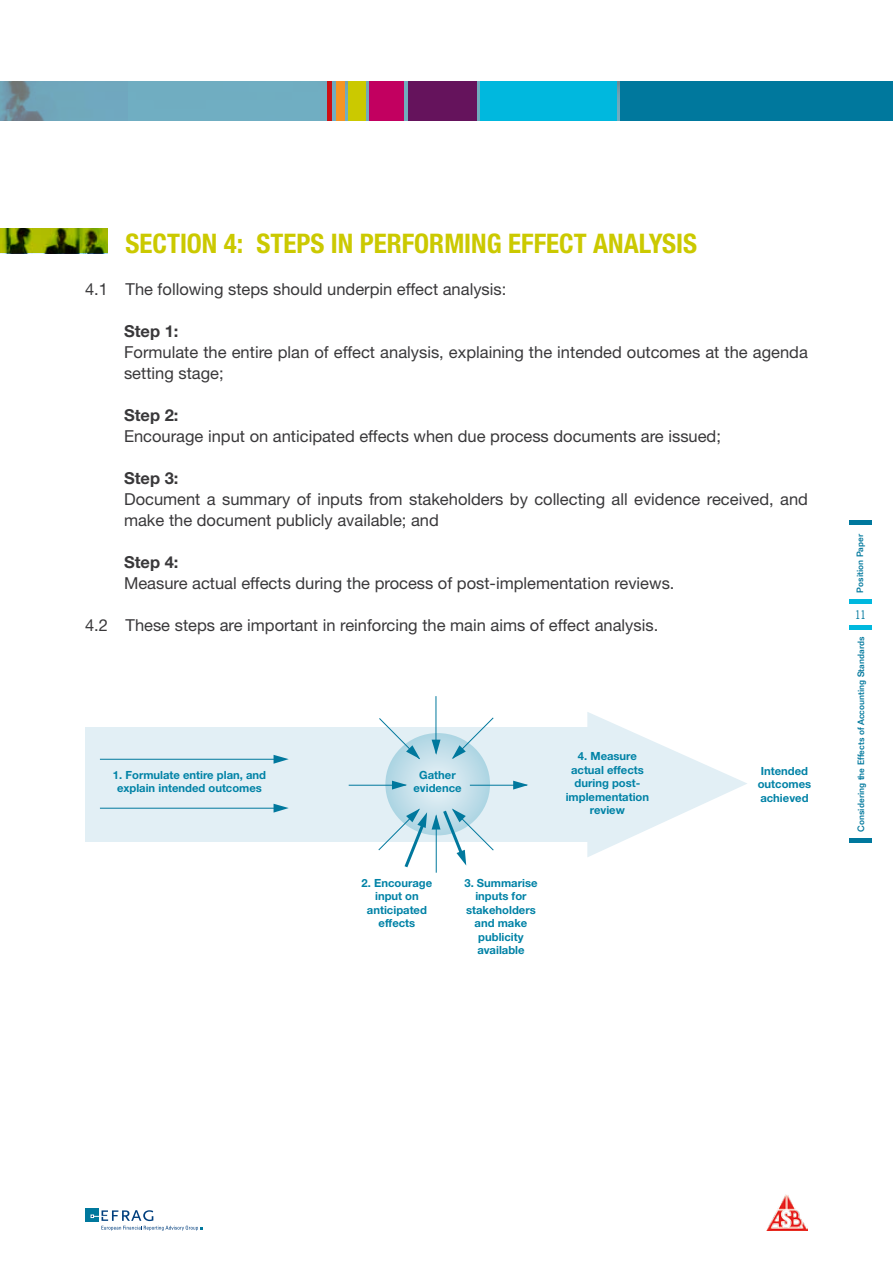
<style>
.page{position:relative;width:893px;height:1263px;background:#fff}
.page>*{position:absolute;margin:0;border:0;box-sizing:border-box;transform-origin:0 0}
.t1{font:700 condensed 27px "Helvetica Neue LT Std";color:#cbc900}
.t2{font:16.5px/21px "Helvetica Neue LT Std";color:#39383a}
.t3{font:700 16.5px "Helvetica Neue LT Std";color:#39383a}
.t4{font:12px "Trade Gothic LT Std Cn 18";color:#00789d}
.t5{font:700 11.25px/13.5px "Helvetica Neue LT Std";color:#0082a6;text-align:center}
.t6{font:500 9px "Folio Std";color:#00789d}
</style>
<div class="page">
<svg style="left:0;top:81px;width:621px;height:40px;fill:#70adc1"></svg>
<div style="left:327px;top:40px;width:5px;height:151px;background:#cb0f16"></div>
<div style="left:336px;top:40px;width:8px;height:151px;background:#f59425"></div>
<div style="left:349px;top:40px;width:17px;height:151px;background:#cbc900"></div>
<div style="left:370px;top:40px;width:34px;height:151px;background:#c20060"></div>
<div style="left:408px;top:40px;width:68px;height:151px;background:#65135c"></div>
<div style="left:480px;top:40px;width:137px;height:151px;background:#00b8de"></div>
<div style="left:621px;top:40px;width:272px;height:151px;background:#00789d"></div>
<div style="left:0;top:0;width:893px;height:81px;background:#fff"></div>
<div style="left:0;top:121px;width:893px;height:83px;background:#fff"></div>
<hr style="left:849px;top:626px;width:23px;height:4px;background:#00b8de">
<hr style="left:849px;top:599px;width:23px;height:4px;background:#00b8de">
<hr style="left:849px;top:838px;width:23px;height:4px;background:#00789d">
<hr style="left:849px;top:521px;width:23px;height:4px;background:#00789d">
<div style="left:85px;top:1208px;width:14px;height:13px;background:#00789d"></div>
<svg style="left:91px;top:1210px;width:112px;height:20px"></svg>
<img style="left:767px;top:1194px;width:41px;height:36px">
<svg style="left:587px;top:712px;width:160px;height:145px"></svg>
<div style="left:85px;top:727px;width:521px;height:115px;background:#e2eff5"></div>
<svg style="left:385px;top:733px;width:105px;height:102px"></svg>
<img style="left:0;top:229px;width:108px;height:24px">
<hr style="left:100px;top:808px;width:175px;height:1px;background:#00789d">
<hr style="left:100px;top:759px;width:175px;height:1px;background:#00789d">
<svg style="left:274px;top:755px;width:15px;height:9px"></svg>
<hr style="left:349px;top:785px;width:57px;height:1px;background:#00789d">
<svg style="left:392px;top:781px;width:15px;height:8px"></svg>
<hr style="left:470px;top:785px;width:57px;height:1px;background:#00789d">
<svg style="left:513px;top:781px;width:15px;height:8px"></svg>
<svg style="left:452px;top:717px;width:42px;height:42px"></svg>
<hr style="left:436px;top:816px;width:1px;height:57px;background:#00789d">
<svg style="left:379px;top:718px;width:42px;height:42px"></svg>
<hr style="left:436px;top:696px;width:1px;height:57px;background:#00789d">
<svg style="left:432px;top:740px;width:8px;height:15px"></svg>
<svg style="left:378px;top:807px;width:116px;height:64px"></svg>
<svg style="left:274px;top:804px;width:15px;height:9px"></svg>
<h1 class="t1" style="left:126px;top:227px;width:435px">SECTION 4: STEPS IN PERFORMING EFFECT</h1>
<h1 class="t1" style="left:593px;top:227px;width:82px">ANALYSIS</h1>
<p class="t2" style="left:85px;top:279px;width:423px">4.1 The following steps should underpin effect analysis:</p>
<p class="t3" style="left:124px;top:321px;width:56px">Step 1:</p>
<p class="t2" style="left:124px;top:342px;width:685px">Formulate the entire plan of effect analysis, explaining the intended outcomes at the agenda setting stage;</p>
<p class="t3" style="left:124px;top:405px;width:56px">Step 2:</p>
<p class="t2" style="left:124px;top:426px;width:598px">Encourage input on anticipated effects when due process documents are issued;</p>
<p class="t3" style="left:124px;top:468px;width:56px">Step 3:</p>
<p class="t2" style="left:124px;top:489px;width:685px">Document a summary of inputs from stakeholders by collecting all evidence received, and make the document publicly available; and</p>
<p class="t3" style="left:124px;top:552px;width:56px">Step 4:</p>
<p class="t2" style="left:124px;top:573px;width:552px">Measure actual effects during the process of post-implementation reviews.</p>
<p class="t2" style="left:85px;top:615px;width:575px">4.2 These steps are important in reinforcing the main aims of effect analysis.</p>
<p class="t5" style="left:113px;top:768px;width:155px">1. Formulate entire plan, and explain intended outcomes</p>
<p class="t5" style="left:413px;top:768px;width:50px">Gather evidence</p>
<p class="t5" style="left:362px;top:876px;width:72px">2. Encourage input on anticipated effects</p>
<p class="t5" style="left:464px;top:876px;width:75px">3. Summarise inputs for stakeholders and make publicity available</p>
<p class="t5" style="left:566px;top:749px;width:85px">4. Measure actual effects during post&shy;implementation review</p>
<p class="t5" style="left:758px;top:763px;width:55px;text-align:left">Intended outcomes achieved</p>
<p class="t6" style="left:854px;top:592px;width:60px;rotate:-90deg">Position Paper</p>
<p class="t4" style="left:855px;top:608px;width:12px">11</p>
<p class="t6" style="left:855px;top:832px;width:196px;rotate:-90deg">Considering the Effects of Accounting Standards</p>
</div>
